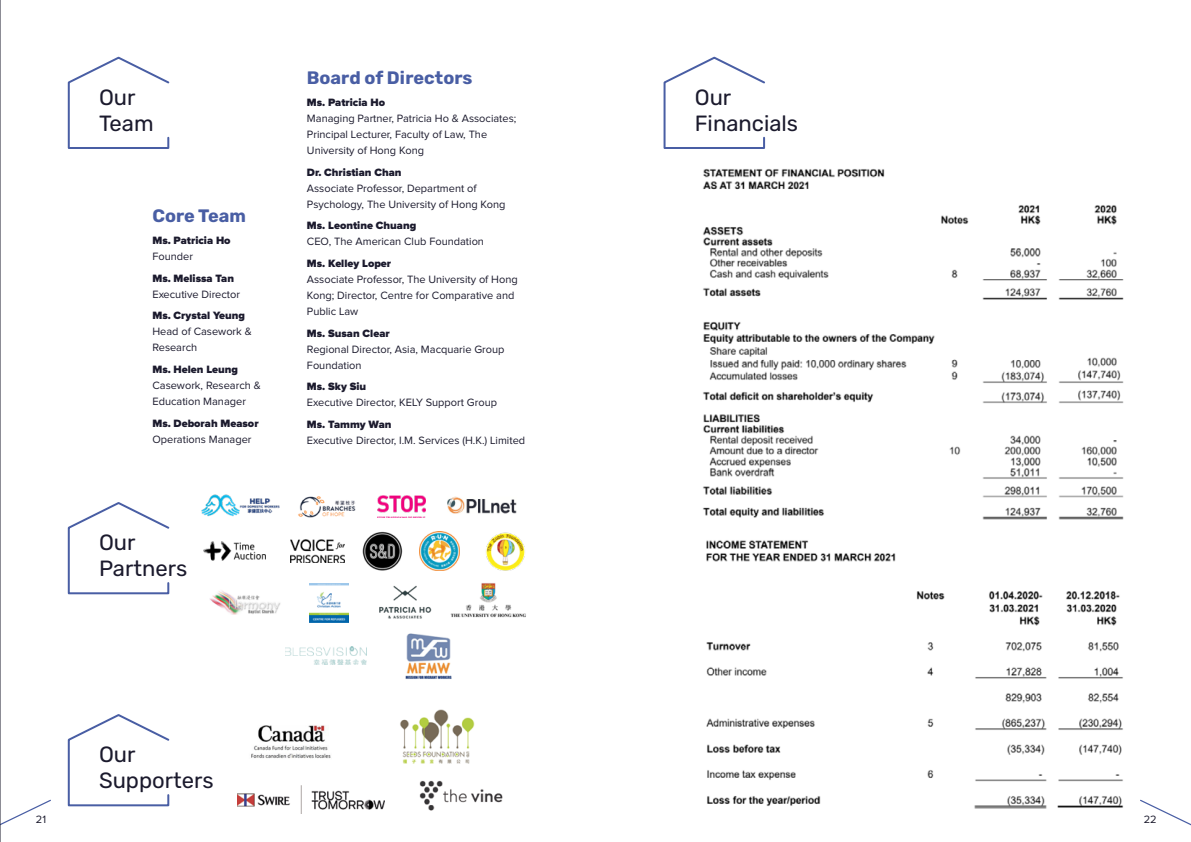
<style>
.page{position:relative;width:1191px;height:842px;background:#fff}
.page>*{position:absolute;margin:0;border:0;box-sizing:border-box;transform-origin:0 0}
.t1{font:22px/26px "Rubik";color:#1b1a2d}
.t2{font:700 18px "Rubik";color:#495ea4}
.t3{font:11px/16px "Proxima Nova";color:#1b1a2d}
.t4{font:900 11px "Proxima Nova";color:#1b1a2d}
</style>
<div class="page">
<svg style="left:1px;top:799px;width:50px;height:26px"></svg>
<img style="left:706px;top:540px;width:418px;height:269px">
<svg style="left:1140px;top:799px;width:51px;height:27px"></svg>
<img style="left:703px;top:169px;width:421px;height:351px">
<svg style="left:663px;top:56px;width:103px;height:93px"></svg>
<svg style="left:67px;top:56px;width:103px;height:93px"></svg>
<svg style="left:67px;top:502px;width:103px;height:93px"></svg>
<svg style="left:67px;top:714px;width:103px;height:93px"></svg>
<img style="left:298px;top:496px;width:58px;height:22px">
<img style="left:201px;top:494px;width:79px;height:23px">
<img style="left:310px;top:583px;width:38px;height:39px">
<img style="left:447px;top:496px;width:70px;height:18px">
<img style="left:363px;top:531px;width:39px;height:40px">
<img style="left:486px;top:532px;width:39px;height:39px">
<img style="left:203px;top:542px;width:62px;height:18px">
<img style="left:420px;top:531px;width:39px;height:40px">
<img style="left:450px;top:583px;width:76px;height:35px">
<img style="left:210px;top:590px;width:71px;height:24px">
<img style="left:290px;top:540px;width:54px;height:22px">
<img style="left:378px;top:495px;width:48px;height:23px">
<img style="left:379px;top:585px;width:53px;height:34px">
<img style="left:285px;top:647px;width:81px;height:18px">
<img style="left:405px;top:633px;width:47px;height:46px">
<img style="left:251px;top:725px;width:80px;height:34px">
<img style="left:237px;top:785px;width:148px;height:29px">
<img style="left:400px;top:709px;width:75px;height:54px">
<img style="left:419px;top:780px;width:84px;height:31px">
<hr style="left:0;top:0;width:1px;height:842px;background:#1b1a2d">
<h1 class="t1" style="left:99px;top:85px;width:56px">Our<br>Team</h1>
<h2 class="t2" style="left:152px;top:206px;width:95px">Core Team</h2>
<p class="t4" style="left:152px;top:235px;width:80px">Ms. Patricia Ho</p>
<p class="t3" style="left:152px;top:249px;width:42px">Founder</p>
<p class="t4" style="left:152px;top:273px;width:83px">Ms. Melissa Tan</p>
<p class="t3" style="left:152px;top:287px;width:89px">Executive Director</p>
<p class="t4" style="left:152px;top:311px;width:94px">Ms. Crystal Yeung</p>
<p class="t3" style="left:152px;top:324px;width:101px">Head of Casework &amp;<br>Research</p>
<p class="t4" style="left:152px;top:364px;width:87px">Ms. Helen Leung</p>
<p class="t3" style="left:152px;top:378px;width:110px">Casework, Research &amp;<br>Education Manager</p>
<p class="t4" style="left:152px;top:418px;width:108px">Ms. Deborah Measor</p>
<p class="t3" style="left:152px;top:432px;width:101px">Operations Manager</p>
<h1 class="t1" style="left:99px;top:530px;width:90px">Our<br>Partners</h1>
<h2 class="t2" style="left:307px;top:68px;width:167px">Board of Directors</h2>
<p class="t4" style="left:307px;top:97px;width:80px">Ms. Patricia Ho</p>
<p class="t3" style="left:307px;top:111px;width:211px">Managing Partner, Patricia Ho &amp; Associates;<br>Principal Lecturer, Faculty of Law, The<br>University of Hong Kong</p>
<p class="t4" style="left:307px;top:167px;width:96px">Dr. Christian Chan</p>
<p class="t3" style="left:307px;top:180px;width:200px">Associate Professor, Department of<br>Psychology, The University of Hong Kong</p>
<p class="t4" style="left:307px;top:221px;width:111px">Ms. Leontine Chuang</p>
<p class="t3" style="left:307px;top:234px;width:179px">CEO, The American Club Foundation</p>
<p class="t4" style="left:307px;top:258px;width:86px">Ms. Kelley Loper</p>
<p class="t3" style="left:307px;top:272px;width:212px">Associate Professor, The University of Hong<br>Kong; Director, Centre for Comparative and<br>Public Law</p>
<p class="t4" style="left:307px;top:328px;width:84px">Ms. Susan Clear</p>
<p class="t3" style="left:307px;top:341px;width:199px">Regional Director, Asia, Macquarie Group<br>Foundation</p>
<p class="t4" style="left:307px;top:382px;width:61px">Ms. Sky Siu</p>
<p class="t3" style="left:307px;top:395px;width:192px">Executive Director, KELY Support Group</p>
<p class="t4" style="left:307px;top:419px;width:86px">Ms. Tammy Wan</p>
<p class="t3" style="left:307px;top:433px;width:220px">Executive Director, I.M. Services (H.K.) Limited</p>
<h1 class="t1" style="left:99px;top:742px;width:116px">Our<br>Supporters</h1>
<h1 class="t1" style="left:695px;top:85px;width:105px">Our<br>Financials</h1>
<p class="t3" style="left:36px;top:812px;width:12px">21</p>
<p class="t3" style="left:1143px;top:812px;width:14px">22</p>
</div>
